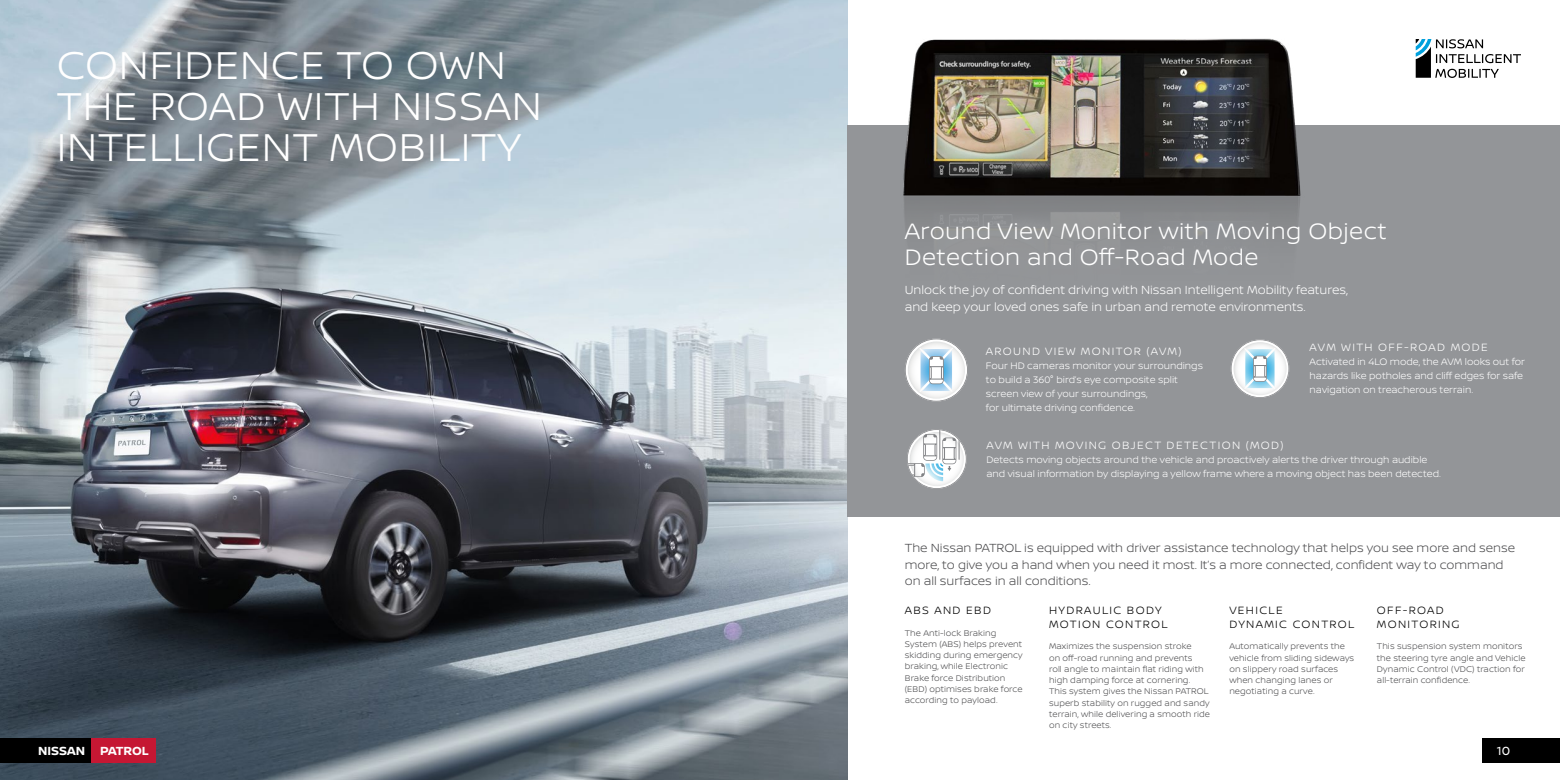
<style>
.page{position:relative;width:1560px;height:780px;background:#fff}
.page>*{position:absolute;margin:0;border:0;box-sizing:border-box;transform-origin:0 0}
.t1{font:300 41.25px/41.2px "Nissan Brand";letter-spacing:.02em;color:#fff}
.t2{font:300 23.75px/26.2px "Nissan Brand";letter-spacing:.02em;color:#fff}
.t3{font:300 12.5px/16.2px "Nissan Brand";color:#4d4d4f}
.t4{font:300 12.5px/16.2px "Nissan Brand";color:#fff}
.t5{font:700 12.5px "Nissan Brand";color:#fff}
.t6{font:12.5px "Nissan Brand";color:#fff}
.t7{font:300 11.25px/13.8px "Nissan Brand";letter-spacing:.12em;color:#000}
.t8{font:300 11.25px "Nissan Brand";letter-spacing:.12em;color:#fff}
.t9{font:300 10px/13.8px "Nissan Brand";color:#fff}
.t10{font:300 8.75px/11.2px "Nissan Brand";letter-spacing:.01em;color:#4d4d4f}
</style>
<div class="page">
<img style="left:0;top:0;width:847px;height:780px">
<div style="left:847px;top:125px;width:712px;height:391px;background:#939598"></div>
<svg style="left:1415px;top:39px;width:105px;height:39px"></svg>
<img style="left:903px;top:38px;width:398px;height:192px">
<svg style="left:905px;top:338px;width:62px;height:63px"></svg>
<svg style="left:1230px;top:339px;width:58px;height:59px"></svg>
<svg style="left:907px;top:429px;width:59px;height:60px"></svg>
<div style="left:0;top:738px;width:92px;height:24px;background:#000"></div>
<div style="left:92px;top:738px;width:64px;height:24px;background:#c51733"></div>
<div style="left:1481px;top:738px;width:78px;height:24px;background:#000"></div>
<h1 class="t1" style="left:57px;top:42px;width:486px">CONFIDENCE TO OWN<br>THE ROAD WITH NISSAN<br>INTELLIGENT MOBILITY</h1>
<h2 class="t2" style="left:904px;top:217px;width:483px">Around View Monitor with Moving Object<br>Detection and Off-Road Mode</h2>
<h3 class="t4" style="left:904px;top:281px;width:444px">Unlock the joy of confident driving with Nissan Intelligent Mobility features, and keep your loved ones safe in urban and remote environments.</h3>
<p class="t8" style="left:985px;top:343px;width:197px">AROUND VIEW MONITOR (AVM)</p>
<p class="t9" style="left:985px;top:358px;width:218px">Four HD cameras monitor your surroundings to build a 360° bird’s eye composite split screen view of your surroundings,<br>for ultimate driving confidence.</p>
<p class="t8" style="left:1309px;top:339px;width:180px">AVM WITH OFF-ROAD MODE</p>
<p class="t9" style="left:1309px;top:354px;width:217px">Activated in 4LO mode, the AVM looks out for hazards like potholes and cliff edges for safe navigation on treacherous terrain.</p>
<p class="t8" style="left:986px;top:437px;width:299px">AVM WITH MOVING OBJECT DETECTION (MOD)</p>
<p class="t9" style="left:986px;top:452px;width:456px">Detects moving objects around the vehicle and proactively alerts the driver through audible and visual information by displaying a yellow frame where a moving object has been detected.</p>
<h3 class="t3" style="left:904px;top:539px;width:612px">The Nissan PATROL is equipped with driver assistance technology that helps you see more and sense more, to give you a hand when you need it most. It’s a more connected, confident way to command on all surfaces in all conditions.</h3>
<p class="t7" style="left:904px;top:602px;width:88px">ABS AND EBD</p>
<p class="t10" style="left:904px;top:626px;width:119px">The Anti-lock Braking<br>System (ABS) helps prevent skidding during emergency braking, while Electronic<br>Brake force Distribution (EBD) optimises brake force according to payload.</p>
<p class="t7" style="left:1048px;top:602px;width:120px">HYDRAULIC BODY<br>MOTION CONTROL</p>
<p class="t10" style="left:1048px;top:640px;width:162px">Maximizes the suspension stroke<br>on off-road running and prevents<br>roll angle to maintain flat riding with high damping force at cornering.<br>This system gives the Nissan PATROL superb stability on rugged and sandy terrain, while delivering a smooth ride on city streets.</p>
<p class="t7" style="left:1229px;top:602px;width:126px">VEHICLE<br>DYNAMIC CONTROL</p>
<p class="t10" style="left:1229px;top:640px;width:126px">Automatically prevents the vehicle from sliding sideways on slippery road surfaces when changing lanes or negotiating a curve.</p>
<p class="t7" style="left:1376px;top:602px;width:84px">OFF-ROAD<br>MONITORING</p>
<p class="t10" style="left:1376px;top:640px;width:150px">This suspension system monitors the steering tyre angle and Vehicle<br>Dynamic Control (VDC) traction for all-terrain confidence.</p>
<h3 class="t5" style="left:38px;top:741px;width:112px">NISSAN PATROL</h3>
<h3 class="t6" style="left:1496px;top:741px;width:15px">10</h3>
</div>
